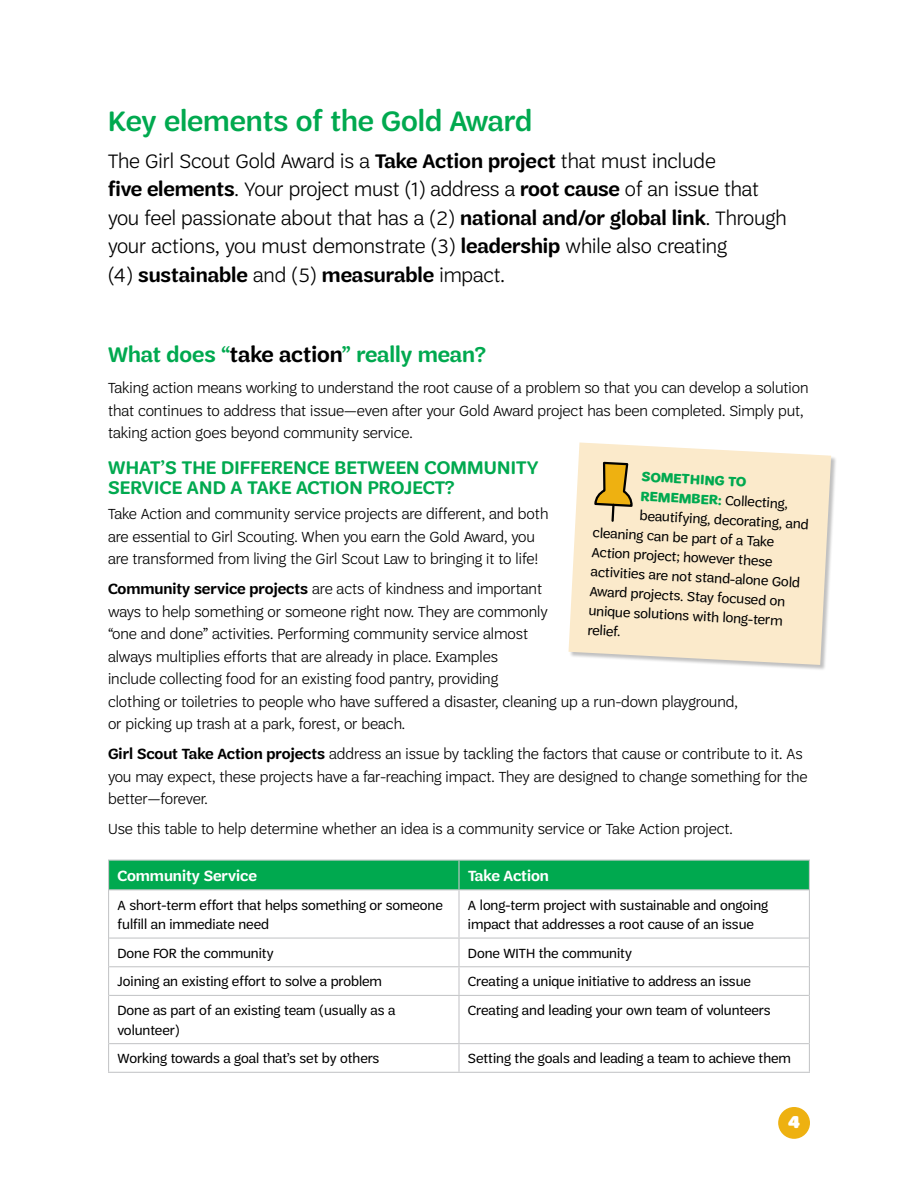
<style>
.page{position:relative;width:918px;height:1188px;background:#fff}
.page>*{position:absolute;margin:0;border:0;box-sizing:border-box;transform-origin:0 0}
.t1{font:500 30px "Trefoil Sans";color:#00a94f}
.t2{font:600 22.5px "Trefoil Sans";color:#00a94f}
.t3{font:300 21px/28.5px "Trefoil Sans";color:#000}
.t4{font:600 19.5px/19.5px "Trefoil Sans";letter-spacing:.01em;color:#00a94f}
.t5{font:900 18px "Trefoil Slab";color:#fff}
.t6{font:300 15.75px/22.5px "Trefoil Sans";color:#000}
.t7{font:600 15.75px "Trefoil Sans";color:#fff}
.t8{font:14.25px/19.5px "Trefoil Sans";color:#000}
.t9{font:700 14.25px "Trefoil Sans";color:#00a94f}
.s1{font-weight:600}
.s2{color:#000}
.s3{font-weight:700;color:#00a94f}
</style>
<div class="page">
<div style="left:778px;top:1107px;width:32px;height:32px;background:#eeb111;border-radius:50%"></div>
<div style="left:108px;top:860px;width:702px;height:30px;background:#00a94f"></div>
<hr style="left:108px;top:890px;width:1px;height:48px;background:#c7c8ca">
<hr style="left:809px;top:890px;width:1px;height:48px;background:#c7c8ca">
<svg style="left:108px;top:938px;width:1px;height:57px"></svg>
<svg style="left:809px;top:938px;width:1px;height:57px"></svg>
<hr style="left:108px;top:995px;width:1px;height:49px;background:#c7c8ca">
<hr style="left:809px;top:995px;width:1px;height:49px;background:#c7c8ca">
<svg style="left:108px;top:1044px;width:1px;height:28px"></svg>
<svg style="left:809px;top:1044px;width:1px;height:28px"></svg>
<hr style="left:108px;top:1072px;width:351px;height:1px;background:#c7c8ca">
<hr style="left:459px;top:1072px;width:351px;height:1px;background:#c7c8ca">
<hr style="left:458px;top:861px;width:2px;height:28px;background:#c7c8ca">
<hr style="left:109px;top:889px;width:350px;height:1px;background:#c7c8ca">
<hr style="left:459px;top:889px;width:350px;height:1px;background:#c7c8ca">
<hr style="left:458px;top:890px;width:2px;height:48px;background:#c7c8ca">
<hr style="left:109px;top:938px;width:350px;height:1px;background:#c7c8ca">
<hr style="left:459px;top:938px;width:350px;height:1px;background:#c7c8ca">
<hr style="left:458px;top:939px;width:2px;height:27px;background:#c7c8ca">
<hr style="left:109px;top:966px;width:350px;height:1px;background:#c7c8ca">
<hr style="left:459px;top:966px;width:350px;height:1px;background:#c7c8ca">
<hr style="left:458px;top:967px;width:2px;height:28px;background:#c7c8ca">
<hr style="left:109px;top:995px;width:350px;height:1px;background:#c7c8ca">
<hr style="left:459px;top:995px;width:350px;height:1px;background:#c7c8ca">
<hr style="left:458px;top:996px;width:2px;height:47px;background:#c7c8ca">
<hr style="left:109px;top:1043px;width:350px;height:1px;background:#c7c8ca">
<hr style="left:459px;top:1043px;width:350px;height:1px;background:#c7c8ca">
<hr style="left:458px;top:1044px;width:2px;height:28px;background:#c7c8ca">
<div style="left:569px;top:443px;width:268px;height:228px;background:#000;opacity:.25"></div>
<svg style="left:569px;top:442px;width:262px;height:223px;background:#faeacf"></svg>
<svg style="left:593px;top:461px;width:41px;height:62px;background:#d2b56f"></svg>
<h1 class="t1" style="left:108px;top:104px;width:426px">Key elements of the Gold Award</h1>
<p class="t3" style="left:108px;top:147px;width:680px">The Girl Scout Gold Award is a <span class="s1">Take Action project</span> that must include<br><span class="s1">five elements</span>. Your project must (1) address a <span class="s1">root cause</span> of an issue that you feel passionate about that has a (2) <span class="s1">national and/or global link</span>. Through your actions, you must demonstrate (3) <span class="s1">leadership</span> while also creating<br>(4) <span class="s1">sustainable</span> and (5) <span class="s1">measurable</span> impact.</p>
<h2 class="t2" style="left:108px;top:342px;width:380px">What does “<span class="s2">take action</span>” really mean?</h2>
<p class="t6" style="left:108px;top:377px;width:702px">Taking action means working to understand the root cause of a problem so that you can develop a solution that continues to address that issue—even after your Gold Award project has been completed. Simply put, taking action goes beyond community service.</p>
<p class="t4" style="left:108px;top:458px;width:432px">WHAT’S THE DIFFERENCE BETWEEN COMMUNITY<br>SERVICE AND A TAKE ACTION PROJECT?</p>
<p class="t6" style="left:108px;top:503px;width:442px">Take Action and community service projects are different, and both are essential to Girl Scouting. When you earn the Gold Award, you are transformed from living the Girl Scout Law to bringing it to life!</p>
<p class="t6" style="left:108px;top:578px;width:631px"><span class="s1">Community service projects</span> are acts of kindness and important<br>ways to help something or someone right now. They are commonly<br>“one and done” activities. Performing community service almost<br>always multiplies efforts that are already in place. Examples<br>include collecting food for an existing food pantry, providing<br>clothing or toiletries to people who have suffered a disaster, cleaning up a run-down playground, or picking up trash at a park, forest, or beach.</p>
<p class="t6" style="left:108px;top:743px;width:701px"><span class="s1">Girl Scout Take Action projects</span> address an issue by tackling the factors that cause or contribute to it. As you may expect, these projects have a far-reaching impact. They are designed to change something for the better—forever.</p>
<p class="t6" style="left:108px;top:818px;width:626px">Use this table to help determine whether an idea is a community service or Take Action project.</p>
<p class="t7" style="left:118px;top:867px;width:141px">Community Service</p>
<p class="t7" style="left:468px;top:867px;width:83px">Take Action</p>
<p class="t8" style="left:118px;top:895px;width:327px">A short-term effort that helps something or someone fulfill an immediate need</p>
<p class="t8" style="left:468px;top:895px;width:302px">A long-term project with sustainable and ongoing impact that addresses a root cause of an issue</p>
<p class="t8" style="left:118px;top:943px;width:158px">Done FOR the community</p>
<p class="t8" style="left:468px;top:943px;width:165px">Done WITH the community</p>
<p class="t8" style="left:118px;top:972px;width:266px">Joining an existing effort to solve a problem</p>
<p class="t8" style="left:468px;top:972px;width:284px">Creating a unique initiative to address an issue</p>
<p class="t8" style="left:118px;top:1001px;width:279px">Done as part of an existing team (usually as a volunteer)</p>
<p class="t8" style="left:468px;top:1001px;width:304px">Creating and leading your own team of volunteers</p>
<p class="t8" style="left:118px;top:1049px;width:263px">Working towards a goal that’s set by others</p>
<p class="t8" style="left:468px;top:1049px;width:324px">Setting the goals and leading a team to achieve them</p>
<p class="t9" style="left:642px;top:469px;width:106px;rotate:3deg">SOMETHING TO</p>
<p class="t8" style="left:641px;top:486px;width:149px;rotate:3deg"><span class="s3">REMEMBER:</span> Collecting,</p>
<p class="t8" style="left:640px;top:506px;width:171px;rotate:3deg">beautifying, decorating, and</p>
<p class="t8" style="left:593px;top:523px;width:183px;rotate:3deg">cleaning can be part of a Take</p>
<p class="t8" style="left:592px;top:542px;width:182px;rotate:3deg">Action project; however these</p>
<p class="t8" style="left:591px;top:562px;width:211px;rotate:3deg">activities are not stand-alone Gold</p>
<p class="t8" style="left:590px;top:581px;width:197px;rotate:3deg">Award projects. Stay focused on</p>
<p class="t8" style="left:589px;top:601px;width:196px;rotate:3deg">unique solutions with long-term</p>
<p class="t8" style="left:588px;top:620px;width:34px;rotate:3deg">relief.</p>
<p class="t5" style="left:788px;top:1112px;width:13px">4</p>
</div>
